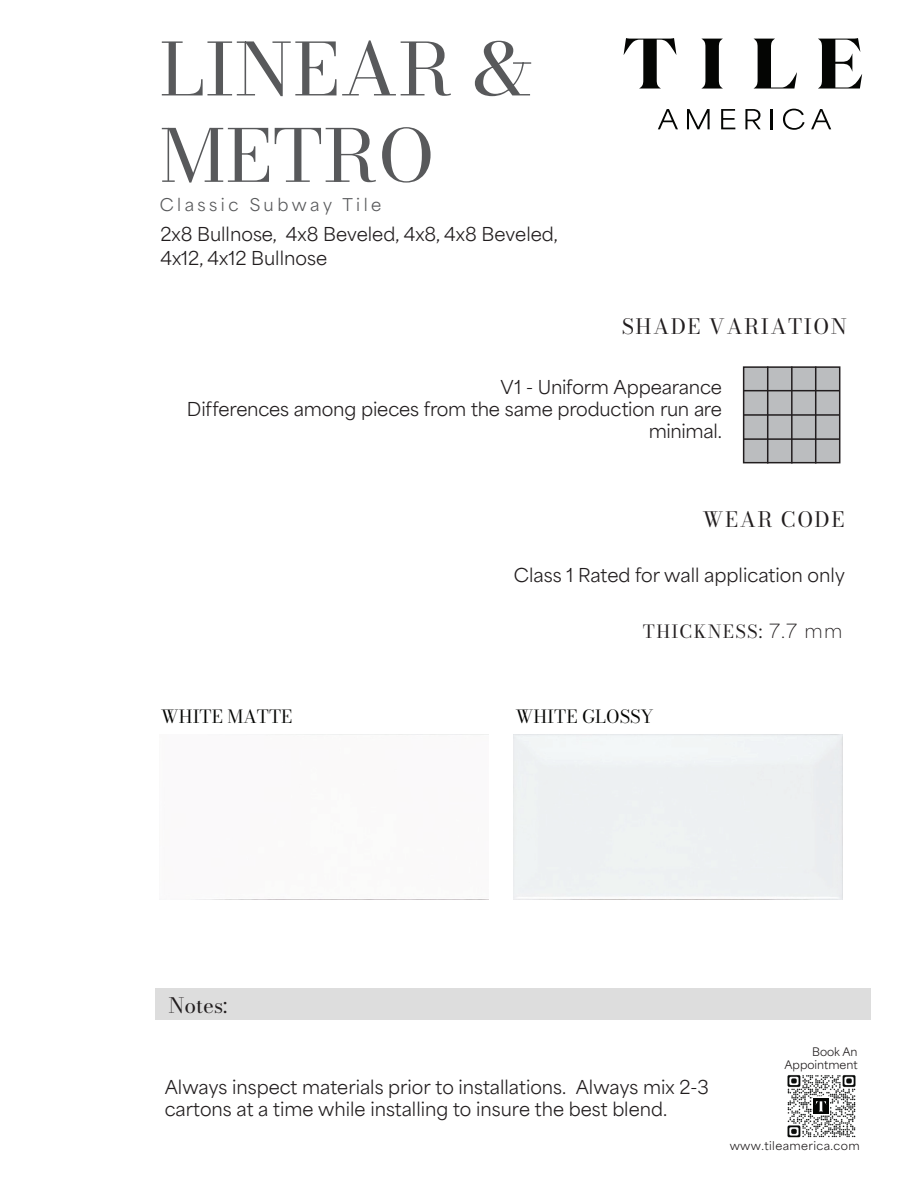
<style>
.page{position:relative;width:918px;height:1188px;background:#fff}
.page>*{position:absolute;margin:0;border:0;box-sizing:border-box;transform-origin:0 0}
.t1{font:72px/86.4px "Bodoni Moda";color:#58595b;scale:1.05 1}
.t2{font:21px "Bodoni Moda";letter-spacing:.07em;color:#211d1e}
.t3{font:18px/21.6px "Area Normal";color:#211d1e}
.t4{font:18px "Bodoni Moda";color:#040503}
.t5{font:18px "Bodoni Moda";letter-spacing:.07em;color:#211d1e}
.t6{font:16.5px "Area Normal";letter-spacing:.21em;color:#58595b}
.t7{font:11.1px "Area Normal";letter-spacing:.035em;color:#211d1e}
.t8{font:11.1px/13.4px "Area Normal";letter-spacing:.015em;color:#211d1e;text-align:right}
.s1{font-family:"Area Normal";font-weight:100}
</style>
<div class="page">
<div style="left:155px;top:988px;width:715px;height:32px;background:#ddd"></div>
<div style="left:744px;top:367px;width:96px;height:96px;background:#bbbdbf"></div>
<div style="left:743px;top:366px;width:97px;height:97px;border:2px solid #211d1e"></div>
<hr style="left:743px;top:390px;width:97px;height:1px;background:#211d1e">
<hr style="left:743px;top:414px;width:97px;height:2px;background:#211d1e">
<hr style="left:743px;top:438px;width:97px;height:2px;background:#211d1e">
<hr style="left:767px;top:366px;width:1px;height:98px;background:#211d1e">
<hr style="left:791px;top:366px;width:2px;height:98px;background:#211d1e">
<hr style="left:815px;top:366px;width:1px;height:98px;background:#211d1e">
<svg style="left:624px;top:38px;width:52px;height:51px"></svg>
<svg style="left:702px;top:39px;width:21px;height:50px"></svg>
<svg style="left:754px;top:39px;width:43px;height:50px"></svg>
<svg style="left:818px;top:38px;width:44px;height:51px"></svg>
<svg style="left:658px;top:109px;width:20px;height:20px"></svg>
<svg style="left:687px;top:109px;width:23px;height:20px"></svg>
<svg style="left:721px;top:109px;width:14px;height:20px"></svg>
<svg style="left:745px;top:109px;width:16px;height:20px"></svg>
<hr style="left:771px;top:109px;width:2px;height:20px;background:#040503">
<svg style="left:783px;top:109px;width:22px;height:21px"></svg>
<svg style="left:811px;top:109px;width:20px;height:20px"></svg>
<img style="left:787px;top:1075px;width:69px;height:63px">
<img style="left:813px;top:1096px;width:16px;height:19px">
<img style="left:813px;top:1098px;width:16px;height:15px">
<h1 class="t1" style="left:159px;top:26px;width:357px">LINEAR &amp;<br>METRO</h1>
<p class="t6" style="left:160px;top:190px;width:223px">Classic Subway Tile</p>
<p class="t3" style="left:160px;top:220px;width:399px;line-height:24px">2x8 Bullnose, 4x8 Beveled, 4x8, 4x8 Beveled,<br>4x12, 4x12 Bullnose</p>
<p class="t2" style="left:622px;top:312px;width:227px">SHADE VARIATION</p>
<p class="t3" style="left:187px;top:375px;width:536px;text-align:right">V1 - Uniform Appearance<br>Differences among pieces from the same production run are minimal.</p>
<p class="t2" style="left:703px;top:505px;width:143px">WEAR CODE</p>
<p class="t3" style="left:514px;top:562px;width:332px">Class 1 Rated for wall application only</p>
<p class="t5" style="left:643px;top:620px;width:201px">THICKNESS: <span class="s1">7.7 mm</span></p>
<p class="t4" style="left:161px;top:705px;width:133px">WHITE MATTE</p>
<p class="t4" style="left:516px;top:705px;width:140px">WHITE GLOSSY</p>
<p class="t2" style="left:168px;top:991px;width:61px">Notes:</p>
<p class="t3" style="left:165px;top:1074px;width:546px">Always inspect materials prior to installations. Always mix 2-3 cartons at a time while installing to insure the best blend.</p>
<p class="t8" style="left:784px;top:1043px;width:75px">Book An<br>Appointment</p>
<p class="t7" style="left:730px;top:1136px;width:132px">www.tileamerica.com</p>
</div>
